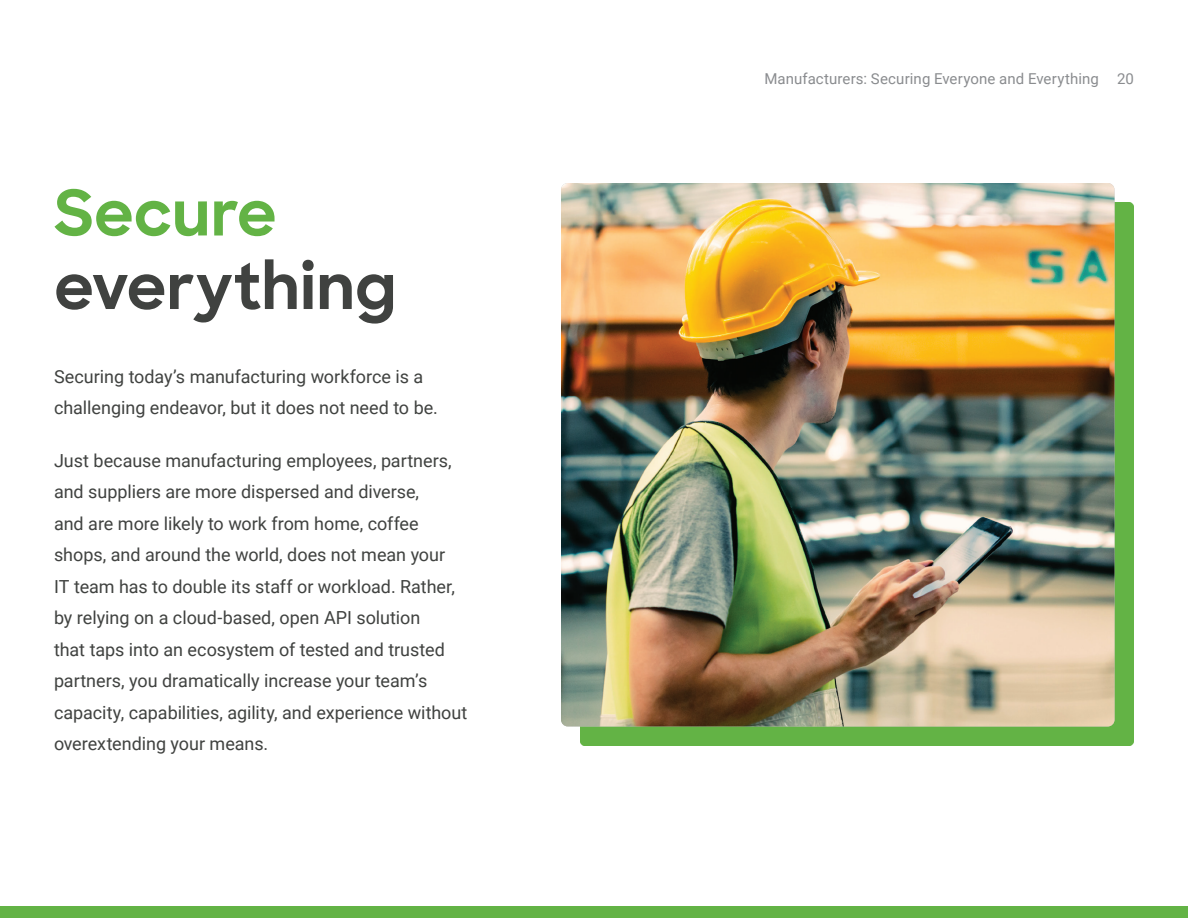
<style>
.page{position:relative;width:1188px;height:918px;background:#fff}
.page>*{position:absolute;margin:0;border:0;box-sizing:border-box;transform-origin:0 0}
.t1{font:700 63px/73.5px "Sharp Sans";color:#404240}
.t2{font:18px/31.5px "Roboto";color:#404240}
.t3{font:15px "Roboto";letter-spacing:.005em;color:#8a8c8f}
.s1{color:#63b345}
</style>
<div class="page">
<div style="left:580px;top:202px;width:554px;height:544px;background:#63b345"></div>
<img style="left:561px;top:183px;width:553px;height:543px">
<div style="left:0;top:906px;width:1188px;height:12px;background:#63b345"></div>
<p class="t1" style="left:54px;top:174px;width:344px"><span class="s1">Secure </span>everything</p>
<p class="t2" style="left:54px;top:360px;width:385px">Securing today’s manufacturing workforce is a challenging endeavor, but it does not need to be.</p>
<p class="t2" style="left:54px;top:444px;width:415px">Just because manufacturing employees, partners, and suppliers are more dispersed and diverse,<br>and are more likely to work from home, coffee shops, and around the world, does not mean your<br>IT team has to double its staff or workload. Rather, by relying on a cloud-based, open API solution<br>that taps into an ecosystem of tested and trusted partners, you dramatically increase your team’s capacity, capabilities, agility, and experience without overextending your means.</p>
<p class="t3" style="left:764px;top:68px;width:371px">Manufacturers: Securing Everyone and Everything 20</p>
</div>
